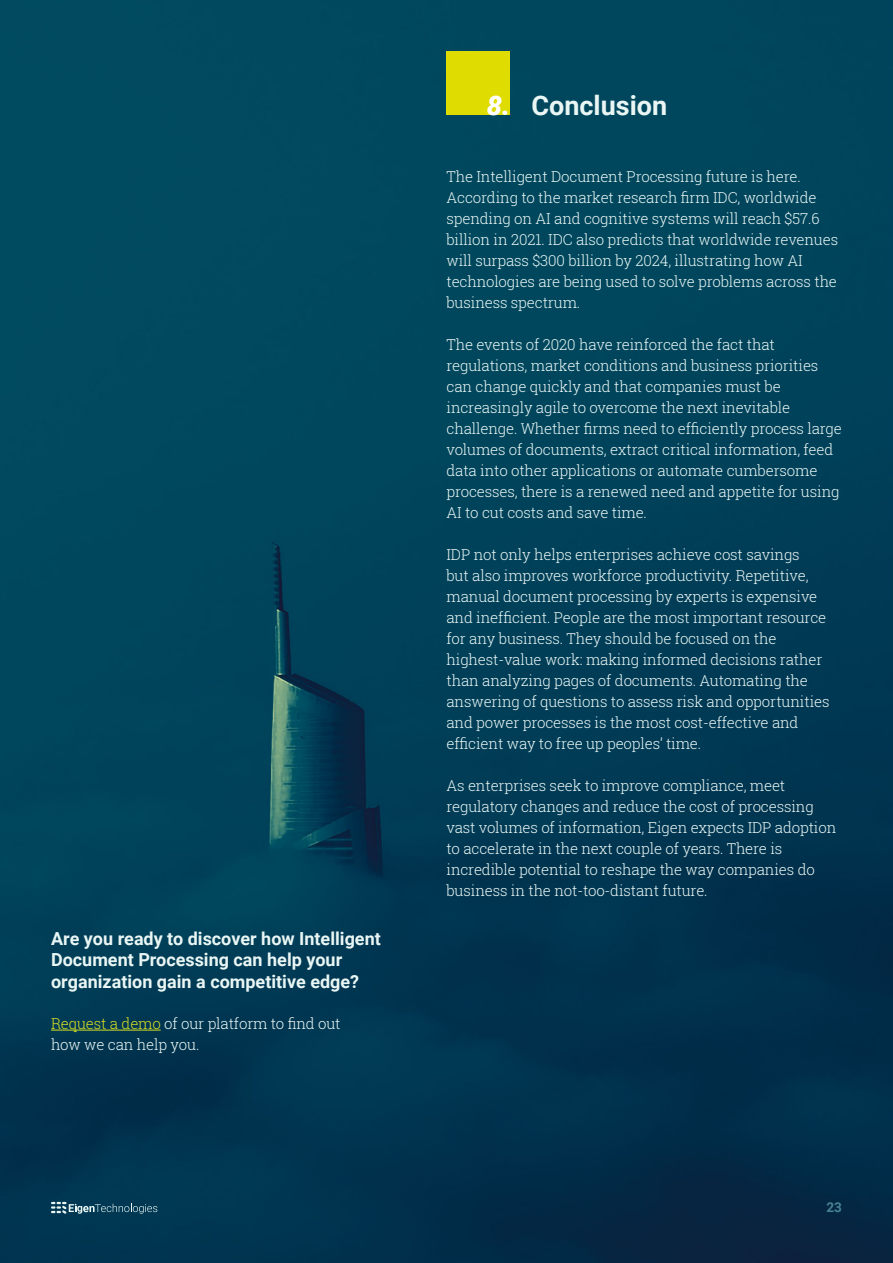
<style>
.page{position:relative;width:893px;height:1263px;background:#fff}
.page>*{position:absolute;margin:0;border:0;box-sizing:border-box;transform-origin:0 0}
.t1{font:700 27px "Roboto";color:#e9f6f4}
.t2{font:700 18px/21.6px "Roboto";color:#e9f6f4}
.t3{font:300 15px/21px "Roboto Slab";letter-spacing:-.01em;color:#e9f6f4}
.t4{font:700 13.5px "Roboto";color:#488291}
.s1{color:#d7df23}
.s2{font-weight:900;font-style:italic;color:#fff}
</style>
<div class="page">
<img style="left:0;top:0;width:893px;height:1263px">
<div style="left:446px;top:51px;width:64px;height:64px;background:#dedc00"></div>
<svg style="left:51px;top:1202px;width:106px;height:12px"></svg>
<hr style="left:51px;top:1030px;width:110px;height:1px;background:#d7df23">
<p class="t2" style="left:51px;top:927px;width:331px">Are you ready to discover how Intelligent<br>Document Processing can help your organization gain a competitive edge?</p>
<p class="t3" style="left:51px;top:1013px;width:291px"><span class="s1">Request a demo</span> of our platform to find out how we can help you.</p>
<h1 class="t1" style="left:487px;top:86px;width:182px"><span class="s2">8.</span> Conclusion</h1>
<p class="t3" style="left:446px;top:165px;width:393px">The Intelligent Document Processing future is here.<br>According to the market research firm IDC, worldwide spending on AI and cognitive systems will reach $57.6 billion in 2021. IDC also predicts that worldwide revenues will surpass $300 billion by 2024, illustrating how AI technologies are being used to solve problems across the business spectrum.</p>
<p class="t3" style="left:446px;top:333px;width:397px">The events of 2020 have reinforced the fact that regulations, market conditions and business priorities can change quickly and that companies must be increasingly agile to overcome the next inevitable challenge. Whether firms need to efficiently process large volumes of documents, extract critical information, feed data into other applications or automate cumbersome processes, there is a renewed need and appetite for using AI to cut costs and save time.</p>
<p class="t3" style="left:446px;top:543px;width:385px">IDP not only helps enterprises achieve cost savings<br>but also improves workforce productivity. Repetitive, manual document processing by experts is expensive and inefficient. People are the most important resource for any business. They should be focused on the highest-value work: making informed decisions rather than analyzing pages of documents. Automating the answering of questions to assess risk and opportunities and power processes is the most cost-effective and efficient way to free up peoples’ time.</p>
<p class="t3" style="left:446px;top:774px;width:391px">As enterprises seek to improve compliance, meet regulatory changes and reduce the cost of processing vast volumes of information, Eigen expects IDP adoption to accelerate in the next couple of years. There is incredible potential to reshape the way companies do business in the not-too-distant future.</p>
<p class="t4" style="left:826px;top:1198px;width:17px">23</p>
</div>
